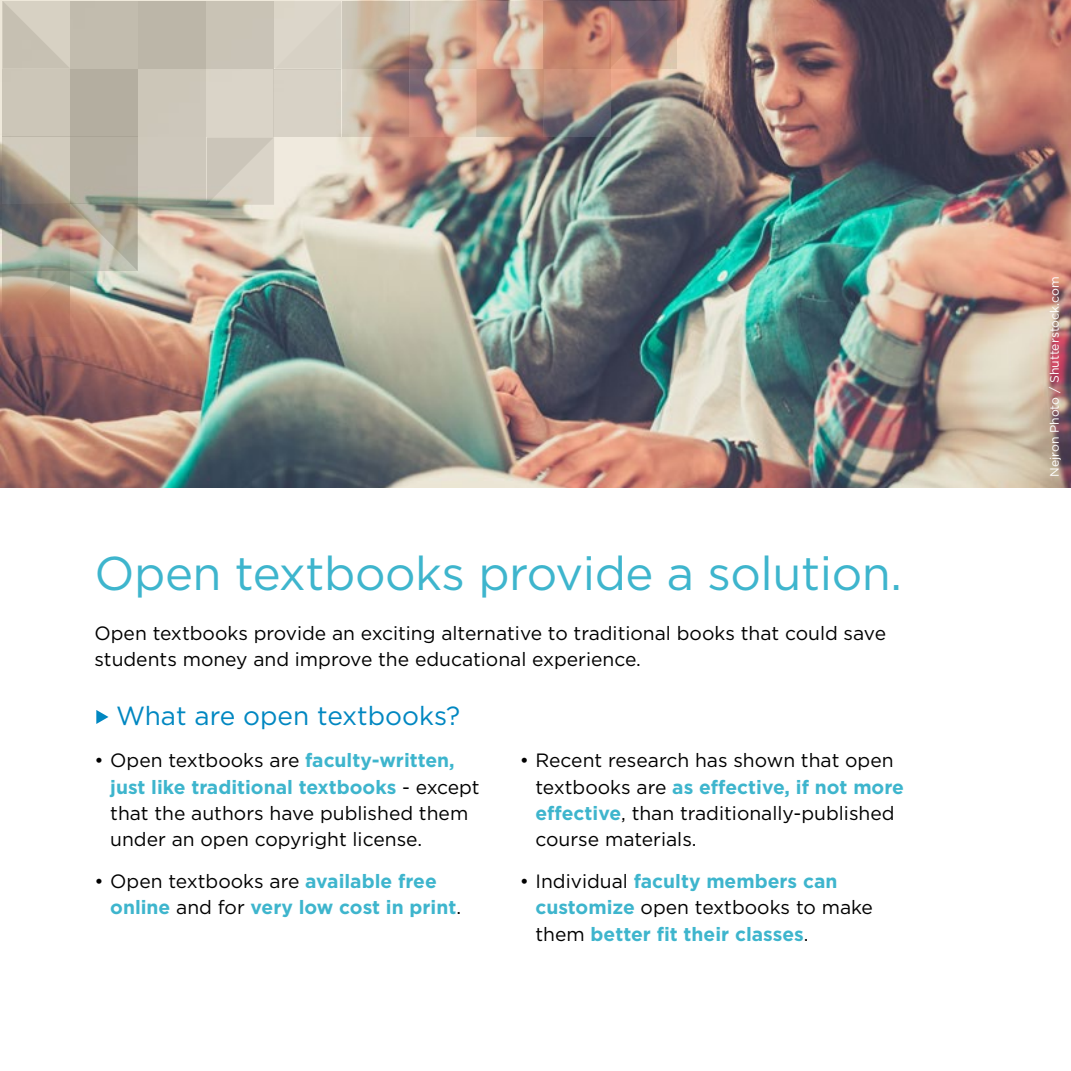
<style>
.page{position:relative;width:1071px;height:1071px;background:#fff}
.page>*{position:absolute;margin:0;border:0;box-sizing:border-box;transform-origin:0 0}
.t1{font:47.25px "Gotham";letter-spacing:-.01em;color:#3eb5cd}
.t2{font:26.25px "Gotham";color:#0087c1}
.t3{font:19.25px/26.2px "Gotham";color:#000}
.t4{font:700 19.25px/26.2px "Gotham";color:#3eb5cd}
.t5{font:12.25px "Gotham";color:#fff}
.s1{font-weight:700;color:#3eb5cd}
.s2{font-weight:400;color:#000}
</style>
<div class="page">
<img style="left:1px;top:0;width:1070px;height:488px">
<img style="left:3px;top:204px;width:134px;height:132px">
<svg style="left:70px;top:136px;width:67px;height:68px;background:#b1ad9f"></svg>
<div style="left:70px;top:69px;width:67px;height:67px;background:#b4aea0"></div>
<svg style="left:3px;top:136px;width:67px;height:68px;background:#b4aa9b"></svg>
<div style="left:3px;top:69px;width:67px;height:67px;background:#ccc6b8"></div>
<div style="left:70px;top:1px;width:67px;height:68px;background:#c2bcae"></div>
<svg style="left:739px;top:3px;width:1px;height:66px"></svg>
<svg style="left:3px;top:1px;width:67px;height:68px;background:#cec8ba"></svg>
<div style="left:206px;top:1px;width:68px;height:68px;background:#c9c3b5"></div>
<div style="left:274px;top:69px;width:67px;height:67px;background:#d8d2c6"></div>
<hr style="left:274px;top:69px;width:67px;height:1px;background:#54aabe">
<svg style="left:477px;top:69px;width:66px;height:67px;background:#b98d7c"></svg>
<div style="left:206px;top:69px;width:68px;height:67px;background:#dad4c8"></div>
<svg style="left:207px;top:137px;width:67px;height:68px;background:#cfc9bd"></svg>
<svg style="left:342px;top:69px;width:67px;height:67px;background:#c4a494"></svg>
<svg style="left:409px;top:69px;width:67px;height:67px;background:#caa394"></svg>
<svg style="left:342px;top:1px;width:67px;height:68px;background:#c3b2a0"></svg>
<svg style="left:611px;top:1px;width:66px;height:68px;background:#8e6e70"></svg>
<svg style="left:409px;top:1px;width:67px;height:68px;background:#c9b09e"></svg>
<svg style="left:543px;top:69px;width:68px;height:67px;background:#a3847a"></svg>
<svg style="left:477px;top:1px;width:66px;height:68px;background:#d4ad99"></svg>
<svg style="left:543px;top:1px;width:68px;height:68px;background:#bc7e6c"></svg>
<div style="left:138px;top:69px;width:68px;height:67px;background:#ccc6b8"></div>
<div style="left:138px;top:1px;width:68px;height:68px;background:#bcb6a8"></div>
<svg style="left:138px;top:137px;width:68px;height:68px;background:#c7c2b6"></svg>
<div style="left:274px;top:1px;width:68px;height:68px;background:#dbd5c7"></div>
<svg style="left:96px;top:710px;width:12px;height:14px"></svg>
<h1 class="t1" style="left:94px;top:543px;width:809px">Open textbooks provide a solution.</h1>
<p class="t3" style="left:94px;top:619px;width:793px">Open textbooks provide an exciting alternative to traditional books that could save students money and improve the educational experience.</p>
<h2 class="t2" style="left:116px;top:699px;width:346px">What are open textbooks?</h2>
<p class="t3" style="left:110px;top:747px;width:371px;text-indent:-16px">• Open textbooks are <span class="s1">faculty-written, just like traditional textbooks</span> - except that the authors have published them under an open copyright license.</p>
<p class="t4" style="left:110px;top:868px;width:352px;text-indent:-16px"><span class="s2">• Open textbooks are</span> available free online <span class="s2">and for</span> very low cost in print<span class="s2">.</span></p>
<p class="t3" style="left:535px;top:747px;width:370px;text-indent:-16px">• Recent research has shown that open textbooks are <span class="s1">as effective, if not more effective</span>, than traditionally-published course materials.</p>
<p class="t4" style="left:535px;top:868px;width:339px;text-indent:-16px"><span class="s2">• Individual</span> faculty members can customize <span class="s2">open textbooks to make them</span> better fit their classes<span class="s2">.</span></p>
<p class="t5" style="left:1047px;top:477px;width:202px;rotate:-90deg">Nejron Photo / Shutterstock.com</p>
</div>
